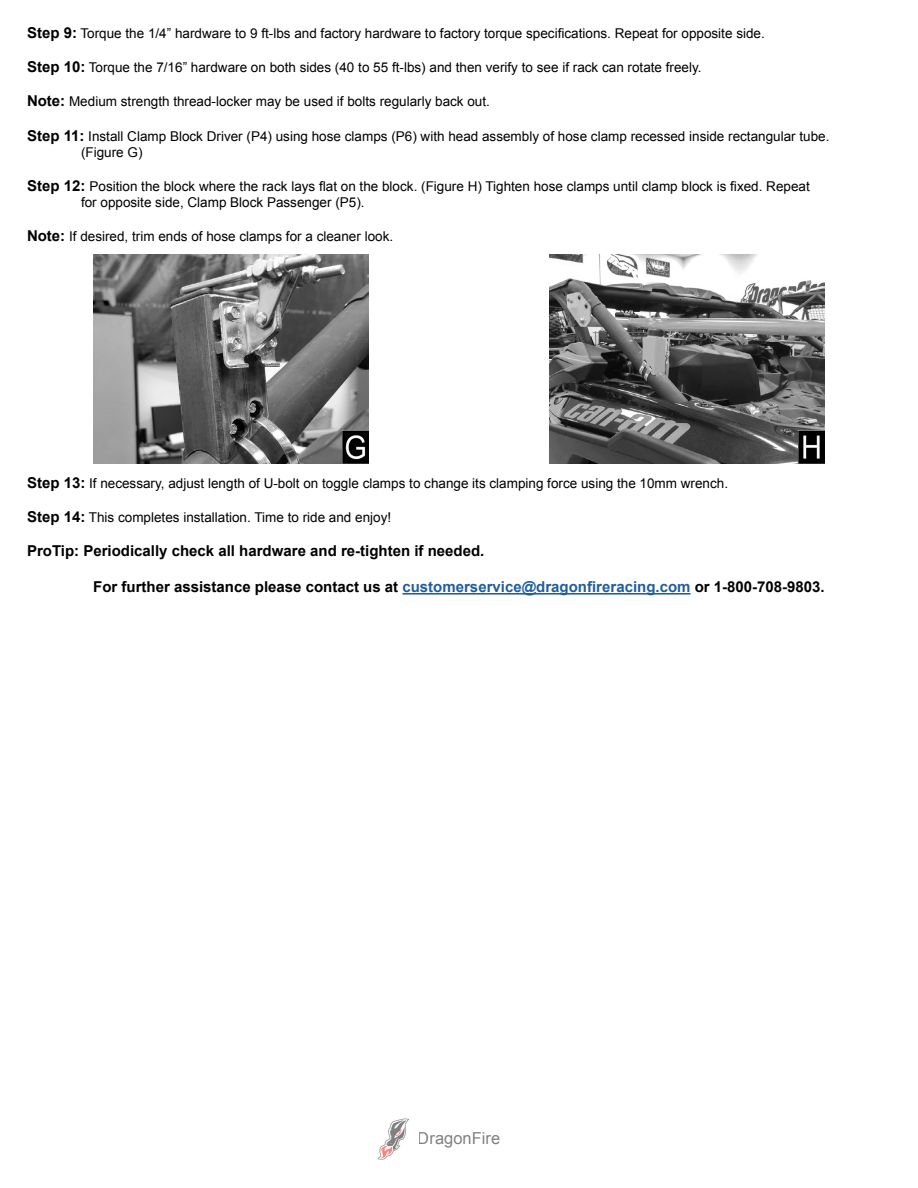
<style>
.page{position:relative;width:918px;height:1188px;background:#fff}
.page>*{position:absolute;margin:0;border:0;box-sizing:border-box;transform-origin:0 0}
.t1{font:16.5px "Arial";color:#000}
.t2{font:700 15px "Arial";color:#000}
.t3{font:13.5px/16.2px "Arial";color:#000}
.s1{font-weight:700;font-size:15px}
.s2{color:#215e9e}
</style>
<div class="page">
<img style="left:377px;top:1118px;width:32px;height:42px">
<hr style="left:402px;top:593px;width:289px;height:2px;background:#215e9e">
<img style="left:93px;top:255px;width:276px;height:208px">
<img style="left:549px;top:255px;width:276px;height:208px">
<img style="left:343px;top:431px;width:26px;height:32px">
<img style="left:799px;top:431px;width:26px;height:32px">
<p class="t3" style="left:27px;top:25px;width:739px"><span class="s1">Step 9:</span> Torque the 1/4” hardware to 9 ft-lbs and factory hardware to factory torque specifications. Repeat for opposite side.</p>
<p class="t3" style="left:27px;top:59px;width:676px"><span class="s1">Step 10:</span> Torque the 7/16” hardware on both sides (40 to 55 ft-lbs) and then verify to see if rack can rotate freely.</p>
<p class="t3" style="left:27px;top:94px;width:464px"><span class="s1">Note:</span> Medium strength thread-locker may be used if bolts regularly back out.</p>
<p class="t3" style="left:81px;top:128px;width:750px;text-indent:-54px"><span class="s1">Step 11:</span> Install Clamp Block Driver (P4) using hose clamps (P6) with head assembly of hose clamp recessed inside rectangular tube. (Figure G)</p>
<p class="t3" style="left:81px;top:178px;width:730px;text-indent:-54px"><span class="s1">Step 12:</span> Position the block where the rack lays flat on the block. (Figure H) Tighten hose clamps until clamp block is fixed. Repeat for opposite side, Clamp Block Passenger (P5).</p>
<p class="t3" style="left:27px;top:229px;width:368px"><span class="s1">Note:</span> If desired, trim ends of hose clamps for a cleaner look.</p>
<p class="t3" style="left:27px;top:475px;width:703px"><span class="s1">Step 13:</span> If necessary, adjust length of U-bolt on toggle clamps to change its clamping force using the 10mm wrench.</p>
<p class="t3" style="left:27px;top:509px;width:366px"><span class="s1">Step 14:</span> This completes installation. Time to ride and enjoy!</p>
<p class="t2" style="left:27px;top:541px;width:459px">ProTip: Periodically check all hardware and re-tighten if needed.</p>
<p class="t2" style="left:93px;top:577px;width:733px">For further assistance please contact us at <span class="s2">customerservice@dragonfireracing.com</span> or 1-800-708-9803.</p>
<p class="t1" style="left:418px;top:1128px;width:84px">DragonFire</p>
</div>
